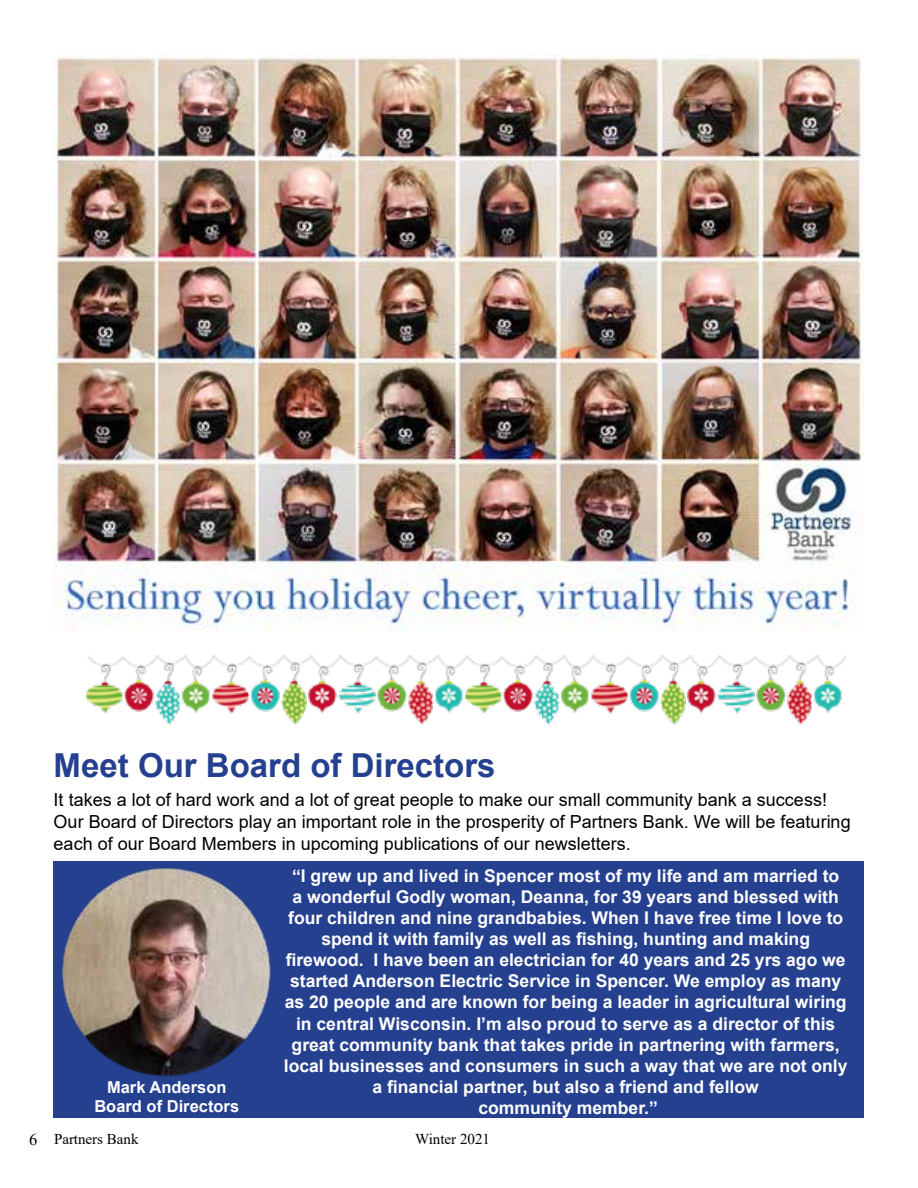
<style>
.page{position:relative;width:918px;height:1188px;background:#fff}
.page>*{position:absolute;margin:0;border:0;box-sizing:border-box;transform-origin:0 0}
.t1{font:700 33px "Arial";color:#25408f}
.t2{font:18px/21.6px "Arial";color:#000}
.t3{font:700 17.55px/21px "Arial";color:#fff;text-align:center}
.t4{font:700 16.5px/19.8px "Arial";color:#fff;text-align:center}
.t5{font:15px "Times New Roman";color:#000}
.s1{font-size:16.5px}
</style>
<div class="page">
<div style="left:54px;top:862px;width:810px;height:256px;background:#25408f"></div>
<img style="left:57px;top:861px;width:220px;height:216px">
<img style="left:54px;top:54px;width:809px;height:576px">
<img style="left:85px;top:655px;width:370px;height:70px">
<img style="left:455px;top:655px;width:391px;height:70px">
<h1 class="t1" style="left:54px;top:742px;width:443px">Meet Our Board of Directors</h1>
<p class="t2" style="left:54px;top:789px;width:799px">It takes a lot of hard work and a lot of great people to make our small community bank a success!<br>Our Board of Directors play an important role in the prosperity of Partners Bank. We will be featuring each of our Board Members in upcoming publications of our newsletters.</p>
<p class="t3" style="left:284px;top:866px;width:565px">“I grew up and lived in Spencer most of my life and am married to<br>a wonderful Godly woman, Deanna, for 39 years and blessed with four children and nine grandbabies. When I have free time I love to spend it with family as well as fishing, hunting and making firewood. I have been an electrician for 40 years and 25 yrs ago we started Anderson Electric Service in Spencer. We employ as many as 20 people and are known for being a leader in agricultural wiring in central Wisconsin. I’m also proud to serve as a director of this great community bank that takes pride in partnering with farmers, local businesses and consumers in such a way that we are not only a financial partner, but also a friend and fellow<br>community member.”</p>
<p class="t4" style="left:94px;top:1077px;width:146px">Mark Anderson<br>Board of Directors</p>
<p class="t5" style="left:29px;top:1129px;width:111px"><span class="s1">6</span> Partners Bank</p>
<p class="t5" style="left:415px;top:1129px;width:76px">Winter 2021</p>
</div>
